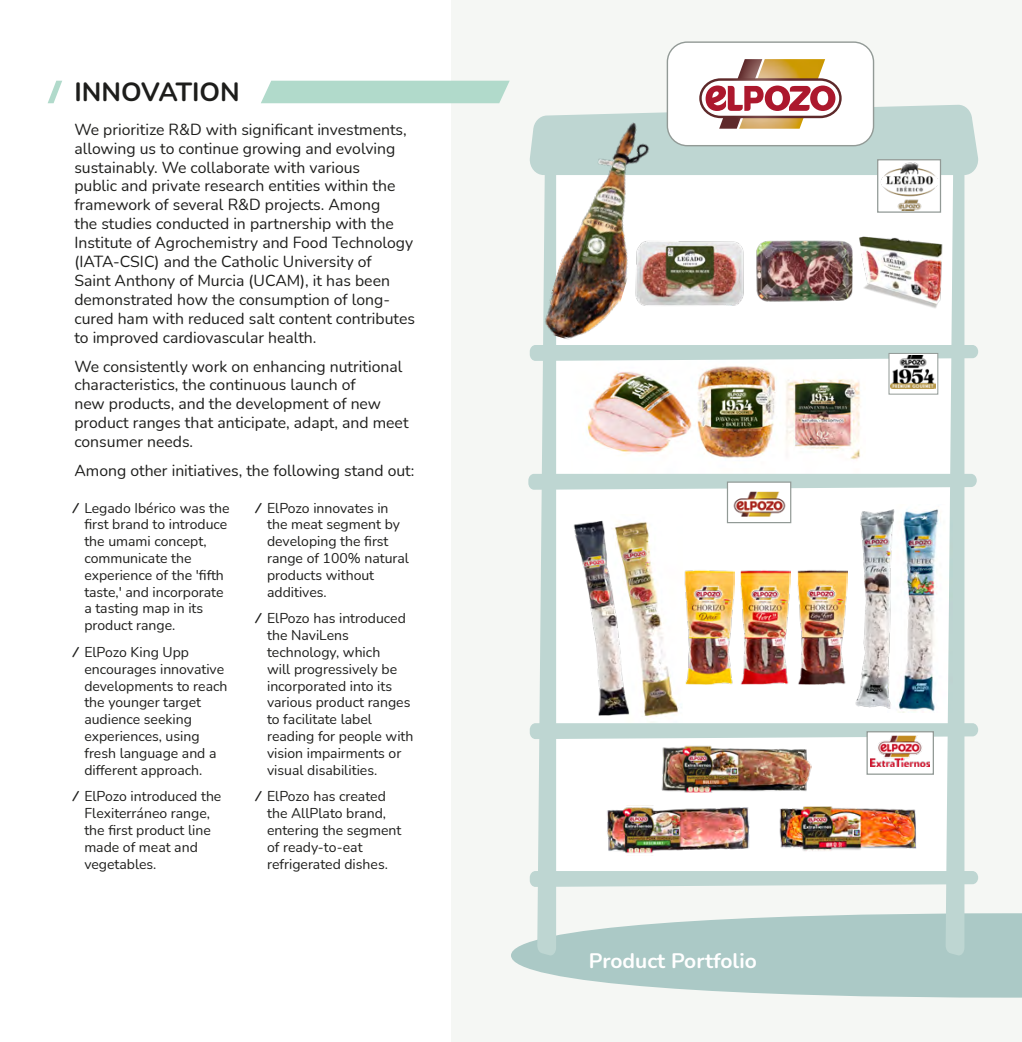
<style>
.page{position:relative;width:1022px;height:1042px;background:#fff}
.page>*{position:absolute;margin:0;border:0;box-sizing:border-box;transform-origin:0 0}
.TITU_02_sin_lista{font:700 26.25px "Nunito";color:#1d1d1b}
.TITU_03{font:700 21px "Nunito";color:#fff}
._01_TXT{font:15.75px/18.9px "Nunito";color:#1d1d1b}
.t1{font:14px/16.8px "Nunito";color:#1d1d1b}
.s1{font-weight:700}
</style>
<div class="page">
<div style="left:451px;top:0;width:571px;height:1042px;background:#f5f7f4"></div>
<svg style="left:511px;top:913px;width:511px;height:84px;fill:#abc9c6"></svg>
<div style="left:261px;top:81px;width:249px;height:22px;background:#b1dacb"></div>
<svg style="left:48px;top:81px;width:14px;height:22px"></svg>
<div style="left:667px;top:42px;width:206px;height:104px;background:#fff;border-radius:20px"></div>
<svg style="left:528px;top:57px;width:451px;height:899px"></svg>
<img style="left:752px;top:237px;width:103px;height:69px">
<img style="left:565px;top:514px;width:45px;height:208px">
<img style="left:610px;top:514px;width:73px;height:208px">
<img style="left:852px;top:504px;width:36px;height:208px">
<img style="left:888px;top:504px;width:65px;height:208px">
<img style="left:684px;top:570px;width:50px;height:114px">
<img style="left:740px;top:570px;width:50px;height:114px">
<img style="left:797px;top:570px;width:50px;height:114px">
<img style="left:671px;top:239px;width:75px;height:67px">
<img style="left:540px;top:114px;width:131px;height:237px">
<img style="left:661px;top:744px;width:151px;height:48px">
<img style="left:772px;top:800px;width:151px;height:61px">
<img style="left:605px;top:805px;width:152px;height:50px">
<img style="left:855px;top:231px;width:95px;height:79px">
<p class="TITU_02_sin_lista" style="left:74px;top:73px;width:167px">INNOVATION</p>
<p class="_01_TXT" style="left:74px;top:119px;width:342px">We prioritize R&amp;D with significant investments, allowing us to continue growing and evolving sustainably. We collaborate with various<br>public and private research entities within the framework of several R&amp;D projects. Among<br>the studies conducted in partnership with the Institute of Agrochemistry and Food Technology (IATA-CSIC) and the Catholic University of<br>Saint Anthony of Murcia (UCAM), it has been demonstrated how the consumption of long&shy;cured ham with reduced salt content contributes to improved cardiovascular health.</p>
<p class="_01_TXT" style="left:74px;top:356px;width:336px">We consistently work on enhancing nutritional characteristics, the continuous launch of<br>new products, and the development of new product ranges that anticipate, adapt, and meet consumer needs.</p>
<p class="_01_TXT" style="left:74px;top:460px;width:341px">Among other initiatives, the following stand out:</p>
<p class="t1" style="left:84px;top:499px;width:147px;text-indent:-10px"><span class="s1">⁄</span> Legado Ibérico was the first brand to introduce the umami concept, communicate the experience of the 'fifth taste,' and incorporate a tasting map in its product range.</p>
<p class="t1" style="left:84px;top:643px;width:145px;text-indent:-10px"><span class="s1">⁄</span> ElPozo King Upp encourages innovative developments to reach the younger target audience seeking experiences, using fresh language and a different approach.</p>
<p class="t1" style="left:84px;top:787px;width:139px;text-indent:-10px"><span class="s1">⁄</span> ElPozo introduced the<br>Flexiterráneo range, the first product line made of meat and vegetables.</p>
<p class="t1" style="left:267px;top:499px;width:144px;text-indent:-10px"><span class="s1">⁄</span> ElPozo innovates in the meat segment by developing the first range of 100% natural products without additives.</p>
<p class="t1" style="left:267px;top:609px;width:148px;text-indent:-10px"><span class="s1">⁄</span> ElPozo has introduced the NaviLens technology, which<br>will progressively be incorporated into its various product ranges to facilitate label reading for people with vision impairments or visual disabilities.</p>
<p class="t1" style="left:267px;top:787px;width:136px;text-indent:-10px"><span class="s1">⁄</span> ElPozo has created the AllPlato brand, entering the segment of ready-to-eat refrigerated dishes.</p>
<p class="TITU_03" style="left:589px;top:945px;width:169px">Product Portfolio</p>
</div>
